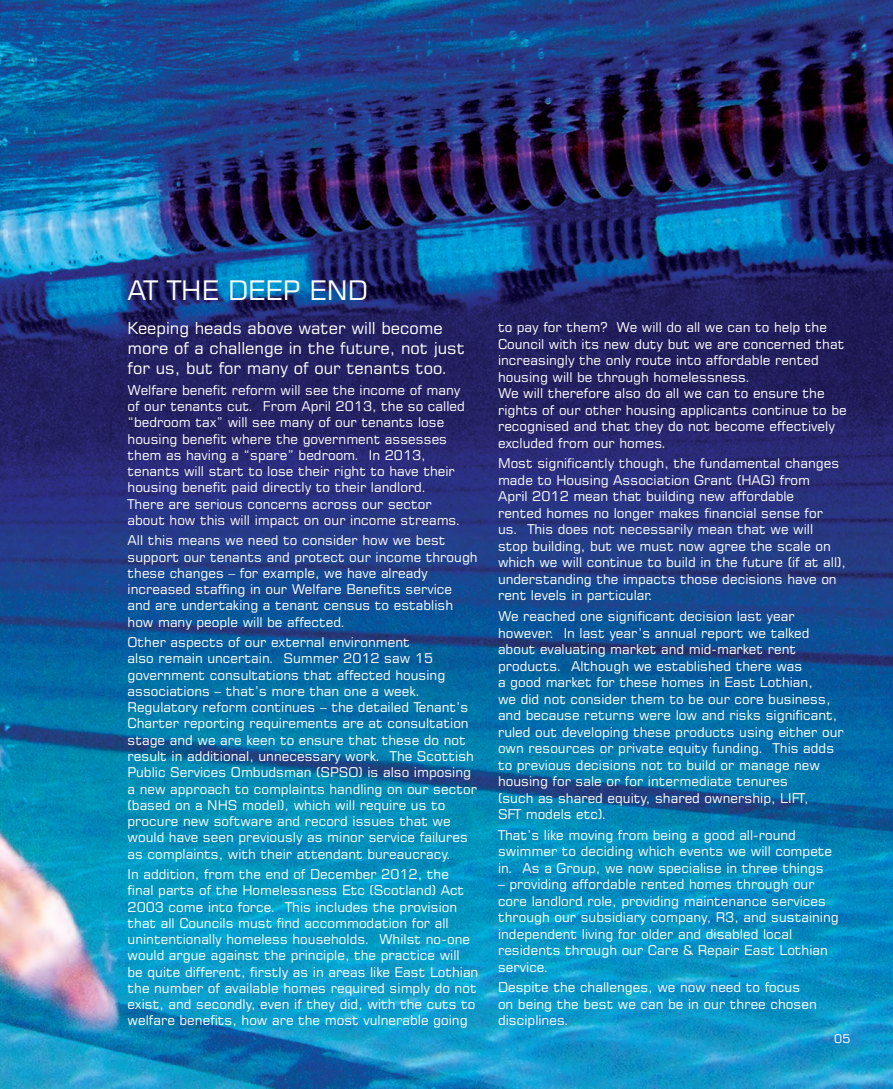
<style>
.page{position:relative;width:893px;height:1089px;background:#fff}
.page>*{position:absolute;margin:0;border:0;box-sizing:border-box;transform-origin:0 0}
.t1{font:27px "Square 721 BT";color:#fff}
.t2{font:16.5px/19.8px "Square 721 BT";color:#fff}
.t3{font:13.5px/16.5px "Square 721 BT";color:#fff}
.t4{font:12px "Square 721 BT";color:#fff}
</style>
<div class="page">
<img style="left:0;top:0;width:893px;height:1089px">
<h1 class="t1" style="left:128px;top:281px;width:242px">AT THE DEEP END</h1>
<p class="t2" style="left:128px;top:320px;width:339px">Keeping heads above water will become more of a challenge in the future, not just for us, but for many of our tenants too.</p>
<p class="t3" style="left:128px;top:383px;width:339px">Welfare benefit reform will see the income of many of our tenants cut. From April 2013, the so called “bedroom tax” will see many of our tenants lose housing benefit where the government assesses them as having a “spare” bedroom. In 2013, tenants will start to lose their right to have their housing benefit paid directly to their landlord.<br>There are serious concerns across our sector about how this will impact on our income streams.</p>
<p class="t3" style="left:128px;top:533px;width:352px">All this means we need to consider how we best support our tenants and protect our income through these changes – for example, we have already increased staffing in our Welfare Benefits service and are undertaking a tenant census to establish how many people will be affected.</p>
<p class="t3" style="left:128px;top:635px;width:351px">Other aspects of our external environment<br>also remain uncertain. Summer 2012 saw 15 government consultations that affected housing associations – that’s more than one a week.<br>Regulatory reform continues – the detailed Tenant’s Charter reporting requirements are at consultation stage and we are keen to ensure that these do not result in additional, unnecessary work. The Scottish Public Services Ombudsman (SPSO) is also imposing a new approach to complaints handling on our sector (based on a NHS model), which will require us to procure new software and record issues that we would have seen previously as minor service failures as complaints, with their attendant bureaucracy.</p>
<p class="t3" style="left:128px;top:867px;width:352px">In addition, from the end of December 2012, the final parts of the Homelessness Etc (Scotland) Act 2003 come into force. This includes the provision that all Councils must find accommodation for all unintentionally homeless households. Whilst no-one would argue against the principle, the practice will be quite different, firstly as in areas like East Lothian the number of available homes required simply do not exist, and secondly, even if they did, with the cuts to welfare benefits, how are the most vulnerable going</p>
<p class="t3" style="left:498px;top:320px;width:350px">to pay for them? We will do all we can to help the Council with its new duty but we are concerned that increasingly the only route into affordable rented housing will be through homelessness.<br>We will therefore also do all we can to ensure the rights of our other housing applicants continue to be recognised and that they do not become effectively excluded from our homes.</p>
<p class="t3" style="left:498px;top:456px;width:350px">Most significantly though, the fundamental changes made to Housing Association Grant (HAG) from<br>April 2012 mean that building new affordable<br>rented homes no longer makes financial sense for us. This does not necessarily mean that we will stop building, but we must now agree the scale on which we will continue to build in the future (if at all), understanding the impacts those decisions have on rent levels in particular.</p>
<p class="t3" style="left:498px;top:609px;width:347px">We reached one significant decision last year however. In last year’s annual report we talked about evaluating market and mid-market rent products. Although we established there was<br>a good market for these homes in East Lothian,<br>we did not consider them to be our core business, and because returns were low and risks significant, ruled out developing these products using either our own resources or private equity funding. This adds to previous decisions not to build or manage new housing for sale or for intermediate tenures<br>(such as shared equity, shared ownership, LIFT,<br>SFT models etc).</p>
<p class="t3" style="left:498px;top:827px;width:336px">That’s like moving from being a good all-round swimmer to deciding which events we will compete in. As a Group, we now specialise in three things</p>
<p class="t3" style="left:498px;top:877px;width:342px">– providing affordable rented homes through our core landlord role, providing maintenance services through our subsidiary company, R3, and sustaining independent living for older and disabled local residents through our Care &amp; Repair East Lothian service.</p>
<p class="t3" style="left:498px;top:980px;width:320px">Despite the challenges, we now need to focus on being the best we can be in our three chosen disciplines.</p>
<p class="t4" style="left:834px;top:1034px;width:18px">05</p>
</div>
